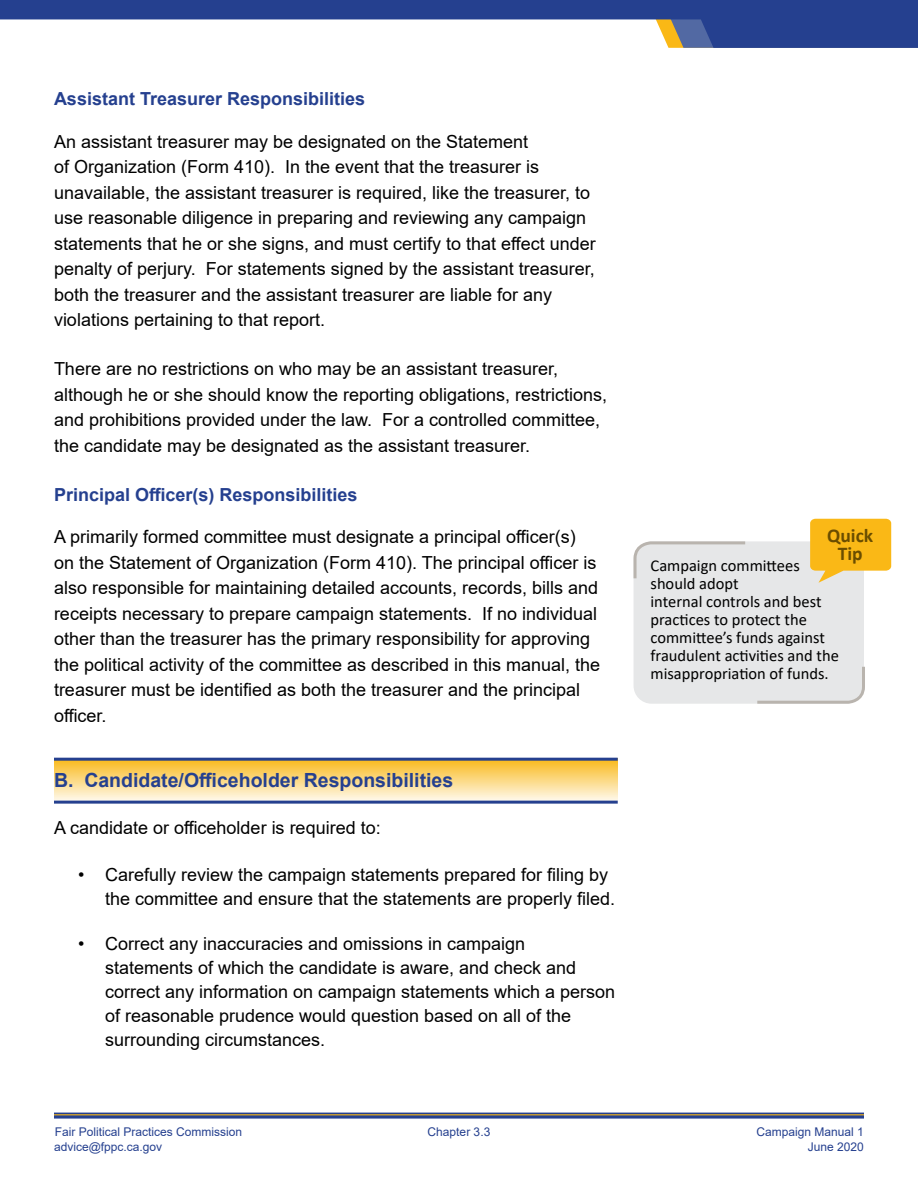
<style>
.page{position:relative;width:918px;height:1188px;background:#fff}
.page>*{position:absolute;margin:0;border:0;box-sizing:border-box;transform-origin:0 0}
.H1_No_Lines{font:700 19.5px "Arial";color:#25408f}
.Quick_Tip_Icon{font:700 19.5px "Calibri";color:#6a4d00}
.Main_Paragraph{font:18px/25.5px "Arial";color:#000}
.t1{font:700 18px "Arial";color:#25408f}
.Example___Quick_Tip{font:16.5px/18px "Calibri";color:#000}
.t2{font:12px/15px "Arial";color:#25408f}
</style>
<div class="page">
<svg style="left:54px;top:761px;width:564px;height:40px;background:#f9d887"></svg>
<hr style="left:54px;top:758px;width:564px;height:3px;background:#25408f">
<hr style="left:54px;top:801px;width:564px;height:3px;background:#25408f">
<svg style="left:54px;top:1113px;width:810px;height:6px;background:#47598f"></svg>
<hr style="left:54px;top:1114px;width:810px;height:1px;background:#fab816">
<svg style="left:0;top:0;width:918px;height:48px;fill:#25408f"></svg>
<div style="left:634px;top:541px;width:230px;height:163px;background:#e6e7e8;border-radius:18px"></div>
<svg style="left:633px;top:541px;width:113px;height:40px"></svg>
<svg style="left:757px;top:666px;width:108px;height:38px"></svg>
<svg style="left:810px;top:519px;width:81px;height:64px"></svg>
<h2 class="t1" style="left:54px;top:86px;width:313px">Assistant Treasurer Responsibilities</h2>
<p class="Main_Paragraph" style="left:54px;top:129px;width:543px">An assistant treasurer may be designated on the Statement<br>of Organization (Form 410). In the event that the treasurer is unavailable, the assistant treasurer is required, like the treasurer, to use reasonable diligence in preparing and reviewing any campaign statements that he or she signs, and must certify to that effect under penalty of perjury. For statements signed by the assistant treasurer, both the treasurer and the assistant treasurer are liable for any violations pertaining to that report.</p>
<p class="Main_Paragraph" style="left:54px;top:356px;width:555px">There are no restrictions on who may be an assistant treasurer, although he or she should know the reporting obligations, restrictions, and prohibitions provided under the law. For a controlled committee, the candidate may be designated as the assistant treasurer.</p>
<h2 class="t1" style="left:54px;top:482px;width:305px">Principal Officer(s) Responsibilities</h2>
<p class="Main_Paragraph" style="left:54px;top:524px;width:548px">A primarily formed committee must designate a principal officer(s)<br>on the Statement of Organization (Form 410). The principal officer is also responsible for maintaining detailed accounts, records, bills and receipts necessary to prepare campaign statements. If no individual other than the treasurer has the primary responsibility for approving the political activity of the committee as described in this manual, the treasurer must be identified as both the treasurer and the principal officer.</p>
<p class="H1_No_Lines" style="left:54px;top:766px;width:401px">B. Candidate/Officeholder Responsibilities</p>
<p class="Main_Paragraph" style="left:54px;top:815px;width:328px">A candidate or officeholder is required to:</p>
<p class="Main_Paragraph" style="left:105px;top:863px;width:512px;line-height:24px;text-indent:-27px">• Carefully review the campaign statements prepared for filing by the committee and ensure that the statements are properly filed.</p>
<p class="Main_Paragraph" style="left:105px;top:932px;width:512px;line-height:24px;text-indent:-27px">• Correct any inaccuracies and omissions in campaign statements of which the candidate is aware, and check and correct any information on campaign statements which a person of reasonable prudence would question based on all of the surrounding circumstances.</p>
<p class="Quick_Tip_Icon" style="left:827px;top:522px;width:48px">Quick</p>
<p class="Quick_Tip_Icon" style="left:838px;top:540px;width:26px">Tip</p>
<p class="Example___Quick_Tip" style="left:651px;top:556px;width:190px">Campaign committees should adopt<br>internal controls and best practices to protect the committee’s funds against fraudulent activities and the misappropriation of funds.</p>
<p class="t2" style="left:54px;top:1124px;width:190px">Fair Political Practices Commission advice@fppc.ca.gov</p>
<p class="t2" style="left:428px;top:1124px;width:64px">Chapter 3.3</p>
<p class="t2" style="left:757px;top:1124px;width:109px;text-align:right">Campaign Manual 1<br>June 2020</p>
</div>
